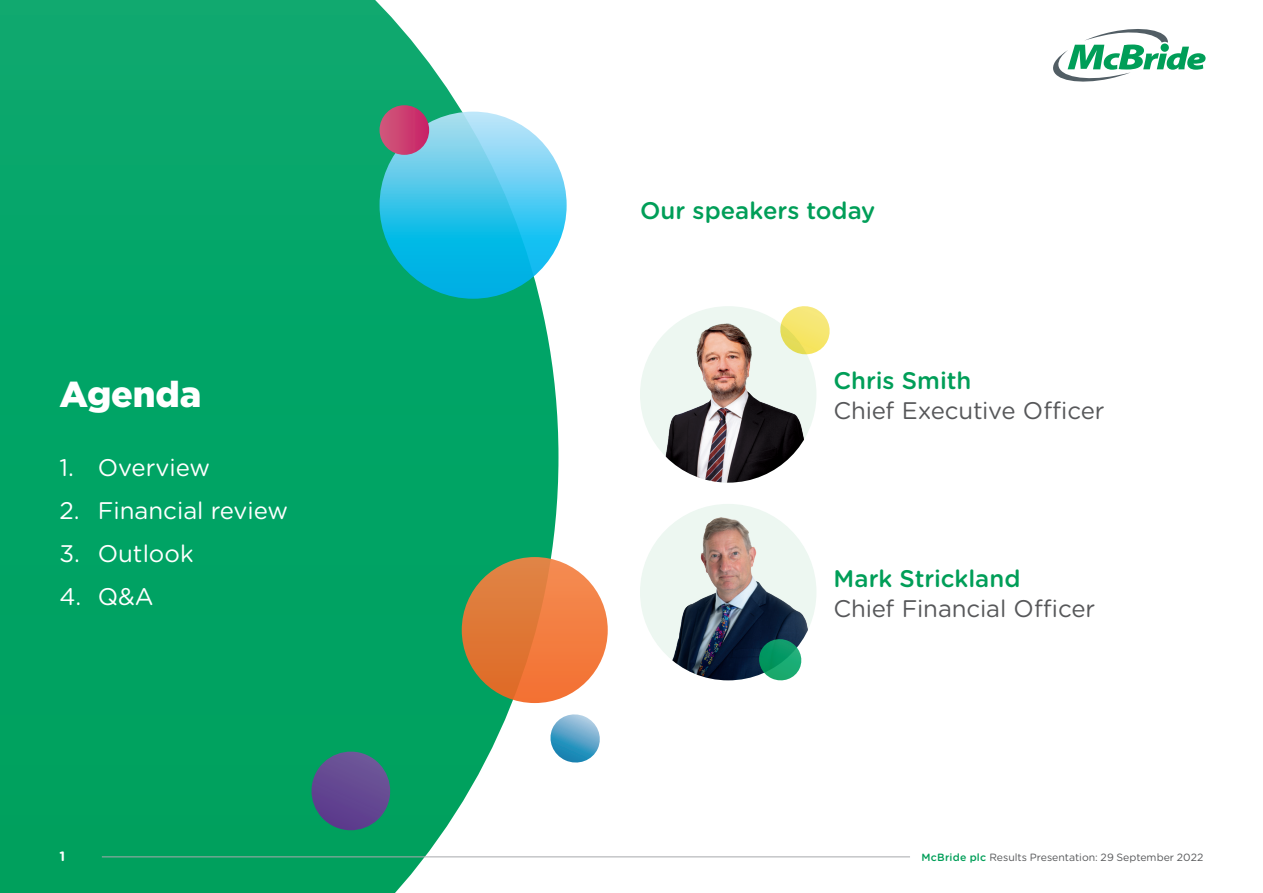
<style>
.page{position:relative;width:1263px;height:893px;background:#fff}
.page>*{position:absolute;margin:0;border:0;box-sizing:border-box;transform-origin:0 0}
.t1{font:900 36px "Gotham";letter-spacing:-.005em;color:#fff}
.t2{font:24px "Gotham Rounded";letter-spacing:-.01em;color:#57585a}
.t3{font:24px "Gotham Rounded";color:#fff}
.t4{font:500 24px "Gotham Rounded";color:#009e58}
.t5{font:700 13.5px "Gotham Rounded";color:#fff}
.t6{font:10.5px "Gotham Rounded";color:#57585a}
.s1{font-weight:500;color:#009e58}
</style>
<div class="page">
<svg style="left:0;top:0;width:558px;height:893px;background:#16ab71"></svg>
<svg style="left:462px;top:557px;width:146px;height:146px;background:#e87a3b"></svg>
<svg style="left:547px;top:711px;width:53px;height:55px"></svg>
<svg style="left:306px;top:746px;width:90px;height:90px;background:#3c6b7d"></svg>
<svg style="left:379px;top:112px;width:188px;height:187px;background:#40c5ea"></svg>
<svg style="left:379px;top:105px;width:50px;height:50px;background:#c74071"></svg>
<svg style="left:1053px;top:29px;width:152px;height:53px"></svg>
<hr style="left:102px;top:856px;width:808px;height:1px;background:#a8a9ad">
<svg style="left:781px;top:306px;width:49px;height:49px"></svg>
<img style="left:640px;top:306px;width:176px;height:177px;border-radius:88px">
<img style="left:640px;top:504px;width:176px;height:176px;border-radius:88px">
<svg style="left:756px;top:636px;width:48px;height:45px;background:#359579"></svg>
<h1 class="t1" style="left:60px;top:370px;width:143px">Agenda</h1>
<h2 class="t3" style="left:60px;top:451px;width:152px">1. Overview</h2>
<h2 class="t3" style="left:60px;top:494px;width:230px">2. Financial review</h2>
<h2 class="t3" style="left:60px;top:537px;width:136px">3. Outlook</h2>
<h2 class="t3" style="left:60px;top:580px;width:96px">4. Q&amp;A</h2>
<h2 class="t4" style="left:640px;top:193px;width:237px">Our speakers today</h2>
<h2 class="t4" style="left:833px;top:363px;width:139px">Chris Smith</h2>
<h2 class="t2" style="left:833px;top:394px;width:273px">Chief Executive Officer</h2>
<h2 class="t4" style="left:833px;top:561px;width:188px">Mark Strickland</h2>
<h2 class="t2" style="left:833px;top:592px;width:263px">Chief Financial Officer</h2>
<p class="t5" style="left:60px;top:846px;width:7px">1</p>
<p class="t6" style="left:921px;top:850px;width:283px"><span class="s1">McBride plc</span> Results Presentation: 29 September 2022</p>
</div>
